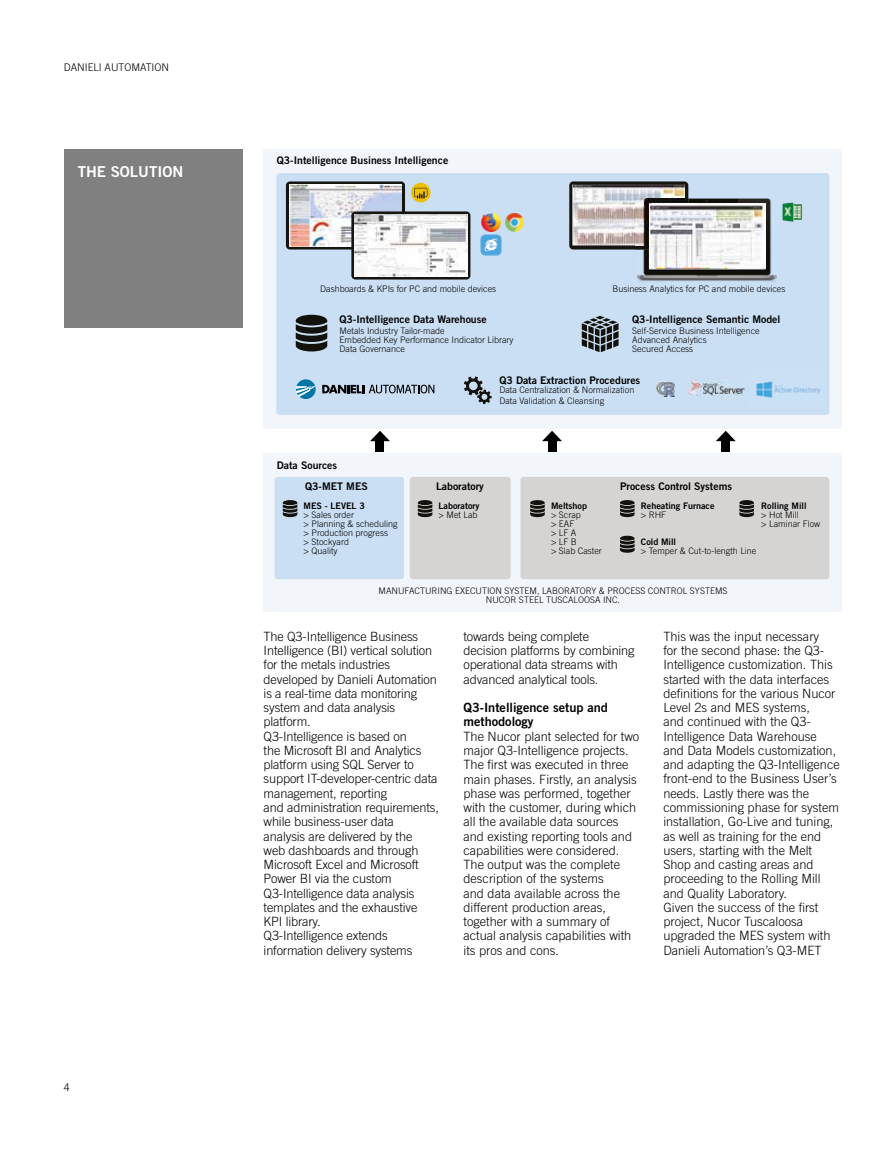
<style>
.page{position:relative;width:893px;height:1149px;background:#fff}
.page>*{position:absolute;margin:0;border:0;box-sizing:border-box;transform-origin:0 0}
.t1{font:15px "Trade Gothic LT Std Bd 2";color:#fff}
.t2{font:300 12.75px/14.2px "Trade Gothic LT Std";color:#000}
.t3{font:12.75px/14.2px "Trade Gothic LT Std Bd 2";color:#000}
.t4{font:10.5px "Trade Gothic LT Std Bd 2";color:#000}
.t5{font:300 10.5px "Trade Gothic LT Std";color:#000}
.t6{font:300 9px/9px "Trade Gothic LT Std";color:#000}
.t7{font:9px "Trade Gothic LT Std Bd 2";color:#000}
</style>
<div class="page">
<div style="left:64px;top:149px;width:178px;height:178px;background:#808080"></div>
<div style="left:264px;top:149px;width:578px;height:280px;background:#f2f6fb"></div>
<div style="left:264px;top:453px;width:578px;height:158px;background:#f2f6fb"></div>
<div style="left:276px;top:173px;width:553px;height:242px;background:#cadff4;border-radius:3px"></div>
<div style="left:410px;top:477px;width:101px;height:102px;background:#d5d4d3;border-radius:3px"></div>
<svg style="left:418px;top:500px;width:14px;height:17px"></svg>
<div style="left:520px;top:477px;width:309px;height:102px;background:#d5d4d3;border-radius:3px"></div>
<div style="left:275px;top:477px;width:129px;height:102px;background:#cadff4;border-radius:3px"></div>
<svg style="left:283px;top:500px;width:14px;height:17px"></svg>
<svg style="left:296px;top:315px;width:31px;height:36px"></svg>
<svg style="left:582px;top:316px;width:36px;height:36px"></svg>
<svg style="left:464px;top:376px;width:28px;height:28px"></svg>
<img style="left:505px;top:213px;width:19px;height:19px">
<img style="left:480px;top:234px;width:22px;height:22px">
<img style="left:482px;top:213px;width:18px;height:18px">
<img style="left:782px;top:202px;width:20px;height:20px">
<svg style="left:785px;top:206px;width:16px;height:12px"></svg>
<img style="left:688px;top:380px;width:57px;height:17px">
<img style="left:756px;top:381px;width:65px;height:17px">
<svg style="left:530px;top:500px;width:15px;height:17px"></svg>
<svg style="left:620px;top:500px;width:15px;height:17px"></svg>
<div style="left:286px;top:181px;width:119px;height:68px;background:#171511;border-radius:4px"></div>
<img style="left:289px;top:184px;width:113px;height:62px">
<div style="left:569px;top:181px;width:119px;height:68px;background:#171511;border-radius:4px"></div>
<img style="left:572px;top:184px;width:113px;height:61px">
<img style="left:656px;top:382px;width:19px;height:14px">
<svg style="left:411px;top:183px;width:20px;height:19px"></svg>
<svg style="left:414px;top:188px;width:13px;height:10px"></svg>
<svg style="left:351px;top:211px;width:119px;height:68px"></svg>
<img style="left:354px;top:214px;width:113px;height:62px">
<img style="left:635px;top:198px;width:142px;height:84px">
<img style="left:635px;top:198px;width:53px;height:51px">
<img style="left:635px;top:198px;width:50px;height:47px">
<img style="left:650px;top:203px;width:115px;height:65px">
<svg style="left:296px;top:379px;width:20px;height:20px"></svg>
<svg style="left:322px;top:384px;width:112px;height:9px"></svg>
<svg style="left:370px;top:431px;width:20px;height:10px"></svg>
<div style="left:376px;top:437px;width:8px;height:14px;background:#000"></div>
<svg style="left:542px;top:430px;width:20px;height:11px"></svg>
<div style="left:548px;top:437px;width:8px;height:14px;background:#000"></div>
<svg style="left:716px;top:430px;width:20px;height:11px"></svg>
<div style="left:721px;top:437px;width:9px;height:14px;background:#000"></div>
<svg style="left:620px;top:535px;width:15px;height:17px"></svg>
<svg style="left:739px;top:500px;width:15px;height:17px"></svg>
<p class="t5" style="left:64px;top:61px;width:107px">DANIELI AUTOMATION</p>
<p class="t1" style="left:78px;top:163px;width:107px">THE SOLUTION</p>
<p class="t5" style="left:64px;top:1080px;width:7px">4</p>
<p class="t4" style="left:277px;top:154px;width:173px">Q3-Intelligence Business Intelligence</p>
<p class="t6" style="left:320px;top:284px;width:178px">Dashboards &amp; KPIs for PC and mobile devices</p>
<p class="t6" style="left:612px;top:284px;width:174px">Business Analytics for PC and mobile devices</p>
<p class="t4" style="left:339px;top:313px;width:149px">Q3-Intelligence Data Warehouse</p>
<p class="t6" style="left:339px;top:326px;width:176px">Metals Industry Tailor-made<br>Embedded Key Performance Indicator Library<br>Data Governance</p>
<p class="t4" style="left:632px;top:313px;width:150px">Q3-Intelligence Semantic Model</p>
<p class="t6" style="left:632px;top:326px;width:129px">Self-Service Business Intelligence<br>Advanced Analytics<br>Secured Access</p>
<p class="t4" style="left:499px;top:373px;width:142px">Q3 Data Extraction Procedures</p>
<p class="t6" style="left:499px;top:384px;width:136px;line-height:10.5px">Data Centralization &amp; Normalization<br>Data Validation &amp; Cleansing</p>
<p class="t4" style="left:277px;top:459px;width:62px">Data Sources</p>
<p class="t4" style="left:305px;top:480px;width:64px">Q3-MET MES</p>
<p class="t4" style="left:620px;top:480px;width:113px">Process Control Systems</p>
<p class="t4" style="left:436px;top:480px;width:49px">Laboratory</p>
<p class="t7" style="left:304px;top:500px;width:63px">MES - LEVEL 3</p>
<p class="t6" style="left:304px;top:510px;width:95px">&gt; Sales order<br>&gt; Planning &amp; scheduling &gt; Production progress<br>&gt; Stockyard<br>&gt; Quality</p>
<p class="t7" style="left:439px;top:500px;width:42px">Laboratory</p>
<p class="t6" style="left:439px;top:510px;width:40px">&gt; Met Lab</p>
<p class="t7" style="left:551px;top:500px;width:37px">Meltshop</p>
<p class="t6" style="left:551px;top:510px;width:52px">&gt; Scrap<br>&gt; EAF<br>&gt; LF A<br>&gt; LF B<br>&gt; Slab Caster</p>
<p class="t7" style="left:641px;top:500px;width:75px">Reheating Furnace</p>
<p class="t6" style="left:641px;top:510px;width:27px">&gt; RHF</p>
<p class="t7" style="left:761px;top:500px;width:47px">Rolling Mill</p>
<p class="t6" style="left:761px;top:510px;width:60px">&gt; Hot Mill<br>&gt; Laminar Flow</p>
<p class="t7" style="left:641px;top:536px;width:37px">Cold Mill</p>
<p class="t6" style="left:641px;top:546px;width:117px">&gt; Temper &amp; Cut-to-length Line</p>
<p class="t6" style="left:378px;top:585px;width:350px;text-align:center">MANUFACTURING EXECUTION SYSTEM, LABORATORY &amp; PROCESS CONTROL SYSTEMS<br>NUCOR STEEL TUSCALOOSA INC.</p>
<p class="t2" style="left:264px;top:628px;width:177px">The Q3-Intelligence Business<br>Intelligence (BI) vertical solution for the metals industries developed by Danieli Automation is a real-time data monitoring system and data analysis platform.<br>Q3-Intelligence is based on<br>the Microsoft BI and Analytics platform using SQL Server to support IT-developer-centric data management, reporting<br>and administration requirements, while business-user data<br>analysis are delivered by the<br>web dashboards and through<br>Microsoft Excel and Microsoft<br>Power BI via the custom<br>Q3-Intelligence data analysis templates and the exhaustive<br>KPI library.<br>Q3-Intelligence extends information delivery systems</p>
<p class="t2" style="left:463px;top:629px;width:173px">towards being complete decision platforms by combining operational data streams with advanced analytical tools.</p>
<p class="t3" style="left:463px;top:700px;width:146px">Q3-Intelligence setup and methodology</p>
<p class="t2" style="left:463px;top:728px;width:177px">The Nucor plant selected for two major Q3-Intelligence projects.<br>The first was executed in three main phases. Firstly, an analysis phase was performed, together with the customer, during which all the available data sources and existing reporting tools and capabilities were considered.<br>The output was the complete description of the systems<br>and data available across the different production areas, together with a summary of actual analysis capabilities with its pros and cons.</p>
<p class="t2" style="left:663px;top:628px;width:178px">This was the input necessary<br>for the second phase: the Q3-<br>Intelligence customization. This started with the data interfaces definitions for the various Nucor<br>Level 2s and MES systems,<br>and continued with the Q3-<br>Intelligence Data Warehouse and Data Models customization, and adapting the Q3-Intelligence front-end to the Business User’s needs. Lastly there was the commissioning phase for system installation, Go-Live and tuning, as well as training for the end users, starting with the Melt<br>Shop and casting areas and proceeding to the Rolling Mill and Quality Laboratory.<br>Given the success of the first project, Nucor Tuscaloosa upgraded the MES system with<br>Danieli Automation’s Q3-MET</p>
</div>
